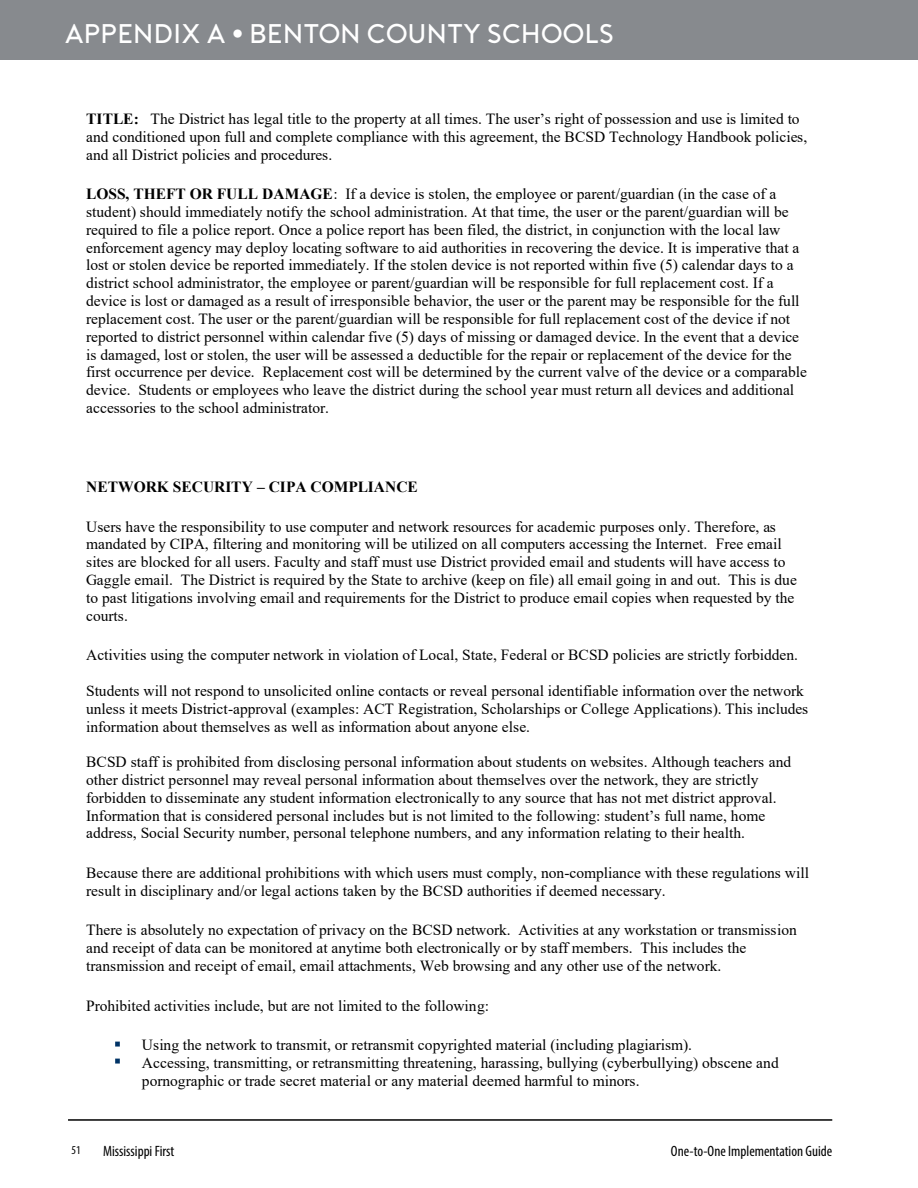
<style>
.page{position:relative;width:918px;height:1188px;background:#fff}
.page>*{position:absolute;margin:0;border:0;box-sizing:border-box;transform-origin:0 0}
.t1{font:300 27px "Porter";color:#fff}
.t2{font:15.45px/17.9px "Times New Roman";color:#000}
.t3{font:700 15.45px "Times New Roman";color:#000}
.t4{font:condensed 15px "Myriad Pro";color:#000}
.t5{font:condensed 12px "Myriad Pro";color:#000}
.s1{font-weight:700}
</style>
<div class="page">
<div style="left:0;top:0;width:918px;height:60px;background:#878a8e"></div>
<hr style="left:68px;top:1119px;width:764px;height:2px;background:#000">
<img style="left:115px;top:1041px;width:5px;height:23px">
<h1 class="t1" style="left:65px;top:18px;width:551px">APPENDIX A • BENTON COUNTY SCHOOLS</h1>
<p class="t2" style="left:86px;top:109px;width:723px"><span class="s1">TITLE:</span> The District has legal title to the property at all times. The user’s right of possession and use is limited to and conditioned upon full and complete compliance with this agreement, the BCSD Technology Handbook policies, and all District policies and procedures.</p>
<p class="t2" style="left:86px;top:185px;width:722px"><span class="s1">LOSS, THEFT OR FULL DAMAGE</span>: If a device is stolen, the employee or parent/guardian (in the case of a student) should immediately notify the school administration. At that time, the user or the parent/guardian will be required to file a police report. Once a police report has been filed, the district, in conjunction with the local law enforcement agency may deploy locating software to aid authorities in recovering the device. It is imperative that a lost or stolen device be reported immediately. If the stolen device is not reported within five (5) calendar days to a district school administrator, the employee or parent/guardian will be responsible for full replacement cost. If a device is lost or damaged as a result of irresponsible behavior, the user or the parent may be responsible for the full replacement cost. The user or the parent/guardian will be responsible for full replacement cost of the device if not reported to district personnel within calendar five (5) days of missing or damaged device. In the event that a device is damaged, lost or stolen, the user will be assessed a deductible for the repair or replacement of the device for the first occurrence per device. Replacement cost will be determined by the current valve of the device or a comparable device. Students or employees who leave the district during the school year must return all devices and additional accessories to the school administrator.</p>
<p class="t3" style="left:86px;top:476px;width:333px">NETWORK SECURITY – CIPA COMPLIANCE</p>
<p class="t2" style="left:86px;top:517px;width:712px">Users have the responsibility to use computer and network resources for academic purposes only. Therefore, as mandated by CIPA, filtering and monitoring will be utilized on all computers accessing the Internet. Free email sites are blocked for all users. Faculty and staff must use District provided email and students will have access to Gaggle email. The District is required by the State to archive (keep on file) all email going in and out. This is due to past litigations involving email and requirements for the District to produce email copies when requested by the courts.</p>
<p class="t2" style="left:86px;top:646px;width:714px">Activities using the computer network in violation of Local, State, Federal or BCSD policies are strictly forbidden.</p>
<p class="t2" style="left:86px;top:681px;width:724px">Students will not respond to unsolicited online contacts or reveal personal identifiable information over the network unless it meets District-approval (examples: ACT Registration, Scholarships or College Applications). This includes information about themselves as well as information about anyone else.</p>
<p class="t2" style="left:86px;top:753px;width:707px">BCSD staff is prohibited from disclosing personal information about students on websites. Although teachers and other district personnel may reveal personal information about themselves over the network, they are strictly forbidden to disseminate any student information electronically to any source that has not met district approval.<br>Information that is considered personal includes but is not limited to the following: student’s full name, home address, Social Security number, personal telephone numbers, and any information relating to their health.</p>
<p class="t2" style="left:86px;top:863px;width:724px">Because there are additional prohibitions with which users must comply, non-compliance with these regulations will result in disciplinary and/or legal actions taken by the BCSD authorities if deemed necessary.</p>
<p class="t2" style="left:86px;top:921px;width:712px">There is absolutely no expectation of privacy on the BCSD network. Activities at any workstation or transmission and receipt of data can be monitored at anytime both electronically or by staff members. This includes the transmission and receipt of email, email attachments, Web browsing and any other use of the network.</p>
<p class="t2" style="left:86px;top:996px;width:404px">Prohibited activities include, but are not limited to the following:</p>
<p class="t2" style="left:142px;top:1035px;width:638px">Using the network to transmit, or retransmit copyrighted material (including plagiarism).<br>Accessing, transmitting, or retransmitting threatening, harassing, bullying (cyberbullying) obscene and pornographic or trade secret material or any material deemed harmful to minors.</p>
<p class="t5" style="left:72px;top:1143px;width:11px">51</p>
<p class="t4" style="left:103px;top:1142px;width:73px">Mississippi First</p>
<p class="t4" style="left:671px;top:1142px;width:163px">One-to-One Implementation Guide</p>
</div>
